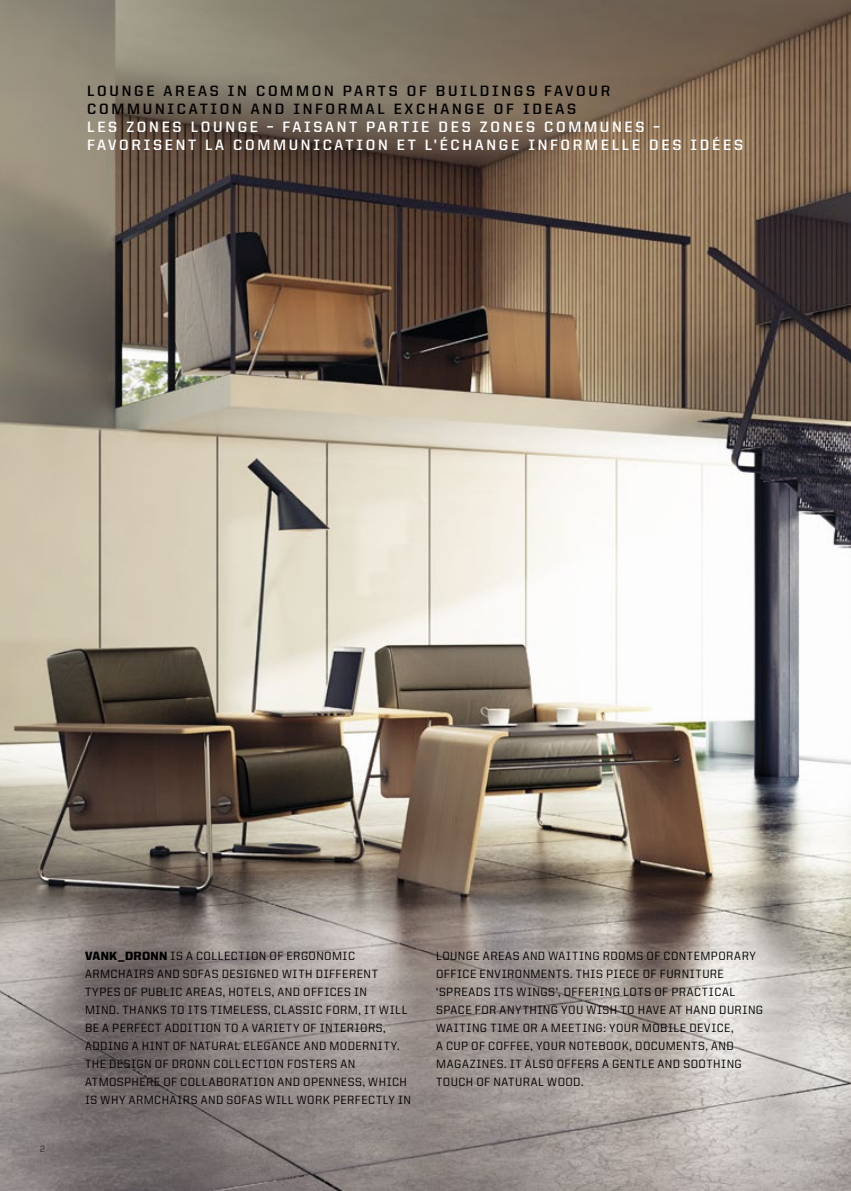
<style>
.page{position:relative;width:851px;height:1191px;background:#fff}
.page>*{position:absolute;margin:0;border:0;box-sizing:border-box;transform-origin:0 0}
.t1{font:700 15px/18px "United Sans Reg";letter-spacing:.18em;color:#fff}
.t2{font:700 15px/18px "United Sans Reg";letter-spacing:.18em;color:#000}
.t3{font:500 12px/18px "United Sans Reg";letter-spacing:.04em;color:#000}
.t4{font:300 9px "United Sans Reg";color:#000}
.s1{font-weight:900}
</style>
<div class="page">
<img style="left:0;top:0;width:850px;height:1191px">
<p class="t2" style="left:87px;top:82px;width:524px">LOUNGE AREAS IN COMMON PARTS OF BUILDINGS FAVOUR<br>COMMUNICATION AND INFORMAL EXCHANGE OF IDEAS</p>
<p class="t1" style="left:87px;top:118px;width:657px">LES ZONES LOUNGE – FAISANT PARTIE DES ZONES COMMUNES –<br>FAVORISENT LA COMMUNICATION ET L’ÉCHANGE INFORMELLE DES IDÉES</p>
<p class="t4" style="left:40px;top:1144px;width:6px">2</p>
<p class="t3" style="left:85px;top:946px;width:327px"><span class="s1">VANK_DRONN</span> IS A COLLECTION OF ERGONOMIC ARMCHAIRS AND SOFAS DESIGNED WITH DIFFERENT TYPES OF PUBLIC AREAS, HOTELS, AND OFFICES IN<br>MIND. THANKS TO ITS TIMELESS, CLASSIC FORM, IT WILL BE A PERFECT ADDITION TO A VARIETY OF INTERIORS, ADDING A HINT OF NATURAL ELEGANCE AND MODERNITY.<br>THE DESIGN OF DRONN COLLECTION FOSTERS AN ATMOSPHERE OF COLLABORATION AND OPENNESS, WHICH IS WHY ARMCHAIRS AND SOFAS WILL WORK PERFECTLY IN</p>
<p class="t3" style="left:436px;top:946px;width:328px">LOUNGE AREAS AND WAITING ROOMS OF CONTEMPORARY OFFICE ENVIRONMENTS. THIS PIECE OF FURNITURE ‘SPREADS ITS WINGS’, OFFERING LOTS OF PRACTICAL SPACE FOR ANYTHING YOU WISH TO HAVE AT HAND DURING WAITING TIME OR A MEETING: YOUR MOBILE DEVICE,<br>A CUP OF COFFEE, YOUR NOTEBOOK, DOCUMENTS, AND MAGAZINES. IT ALSO OFFERS A GENTLE AND SOOTHING TOUCH OF NATURAL WOOD.</p>
</div>
